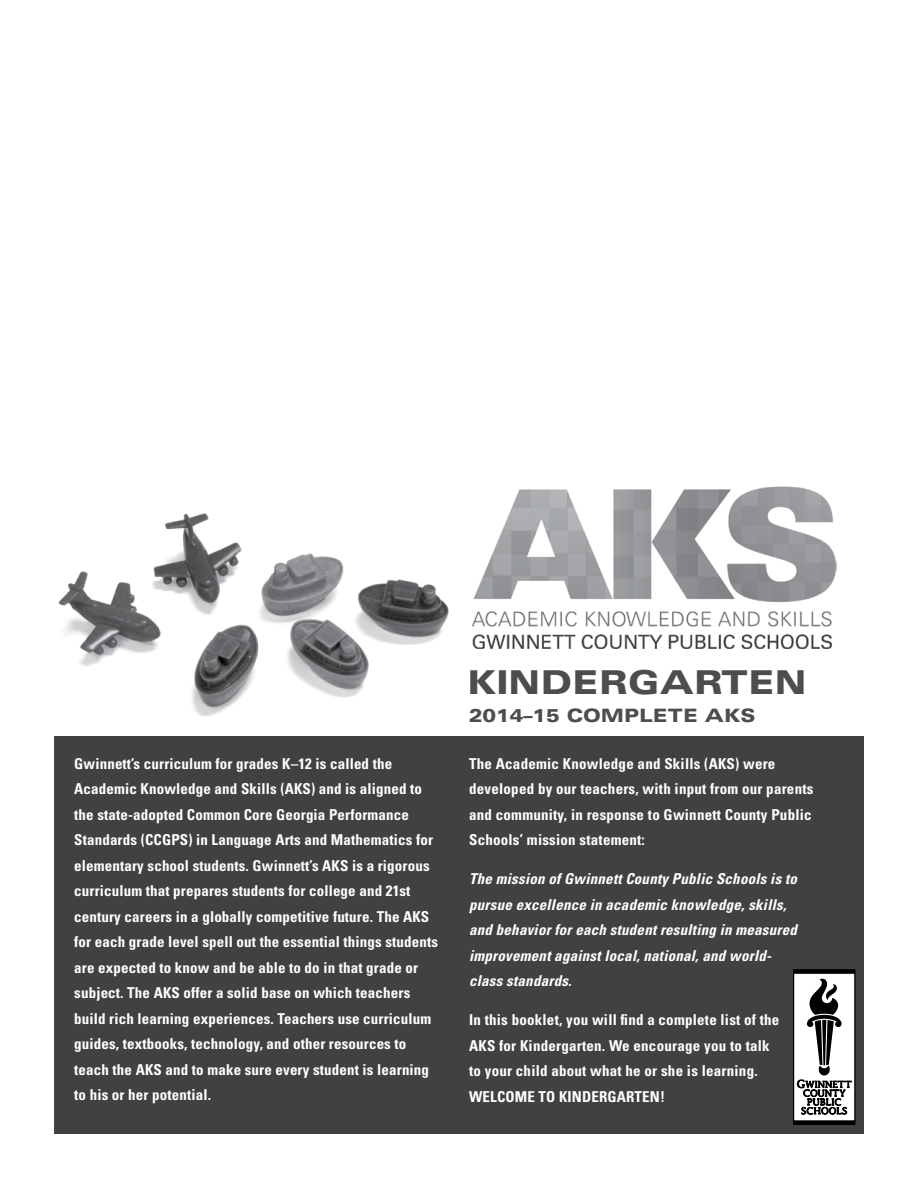
<style>
.page{position:relative;width:918px;height:1188px;background:#fff}
.page>*{position:absolute;margin:0;border:0;box-sizing:border-box;transform-origin:0 0}
.t1{font:900 expanded 32.85px "Univers LT Std";color:#4d4d4f}
.t2{font:900 expanded 18.45px "Univers LT Std";color:#4d4d4f}
.t3{font:700 condensed 15px/25.5px "Univers LT Std";letter-spacing:.01em;color:#fff}
.t4{font:italic 700 condensed 15px/25.5px "Univers LT Std";letter-spacing:.015em;color:#fff}
</style>
<div class="page">
<img style="left:58px;top:513px;width:391px;height:204px">
<img style="left:472px;top:486px;width:365px;height:163px">
<div style="left:54px;top:737px;width:810px;height:397px;background:#414042"></div>
<svg style="left:793px;top:969px;width:63px;height:156px"></svg>
<div style="left:794px;top:974px;width:60px;height:146px;background:#fff"></div>
<svg style="left:797px;top:979px;width:55px;height:135px"></svg>
<p class="t1" style="left:467px;top:663px;width:341px">KINDERGARTEN</p>
<p class="t2" style="left:469px;top:705px;width:288px">2014–15 COMPLETE AKS</p>
<p class="t3" style="left:74px;top:750px;width:365px">Gwinnett’s curriculum for grades K–12 is called the Academic Knowledge and Skills (AKS) and is aligned to the state-adopted Common Core Georgia Performance Standards (CCGPS) in Language Arts and Mathematics for elementary school students. Gwinnett’s AKS is a rigorous curriculum that prepares students for college and 21st century careers in a globally competitive future. The AKS for each grade level spell out the essential things students are expected to know and be able to do in that grade or subject. The AKS offer a solid base on which teachers build rich learning experiences. Teachers use curriculum guides, textbooks, technology, and other resources to teach the AKS and to make sure every student is learning to his or her potential.</p>
<p class="t3" style="left:469px;top:750px;width:346px">The Academic Knowledge and Skills (AKS) were developed by our teachers, with input from our parents and community, in response to Gwinnett County Public Schools’ mission statement:</p>
<p class="t4" style="left:469px;top:866px;width:329px">The mission of Gwinnett County Public Schools is to pursue excellence in academic knowledge, skills, and behavior for each student resulting in measured improvement against local, national, and world&shy;class standards.</p>
<p class="t3" style="left:469px;top:1007px;width:312px">In this booklet, you will find a complete list of the AKS for Kindergarten. We encourage you to talk to your child about what he or she is learning.<br>Welcome to Kindergarten!</p>
</div>
